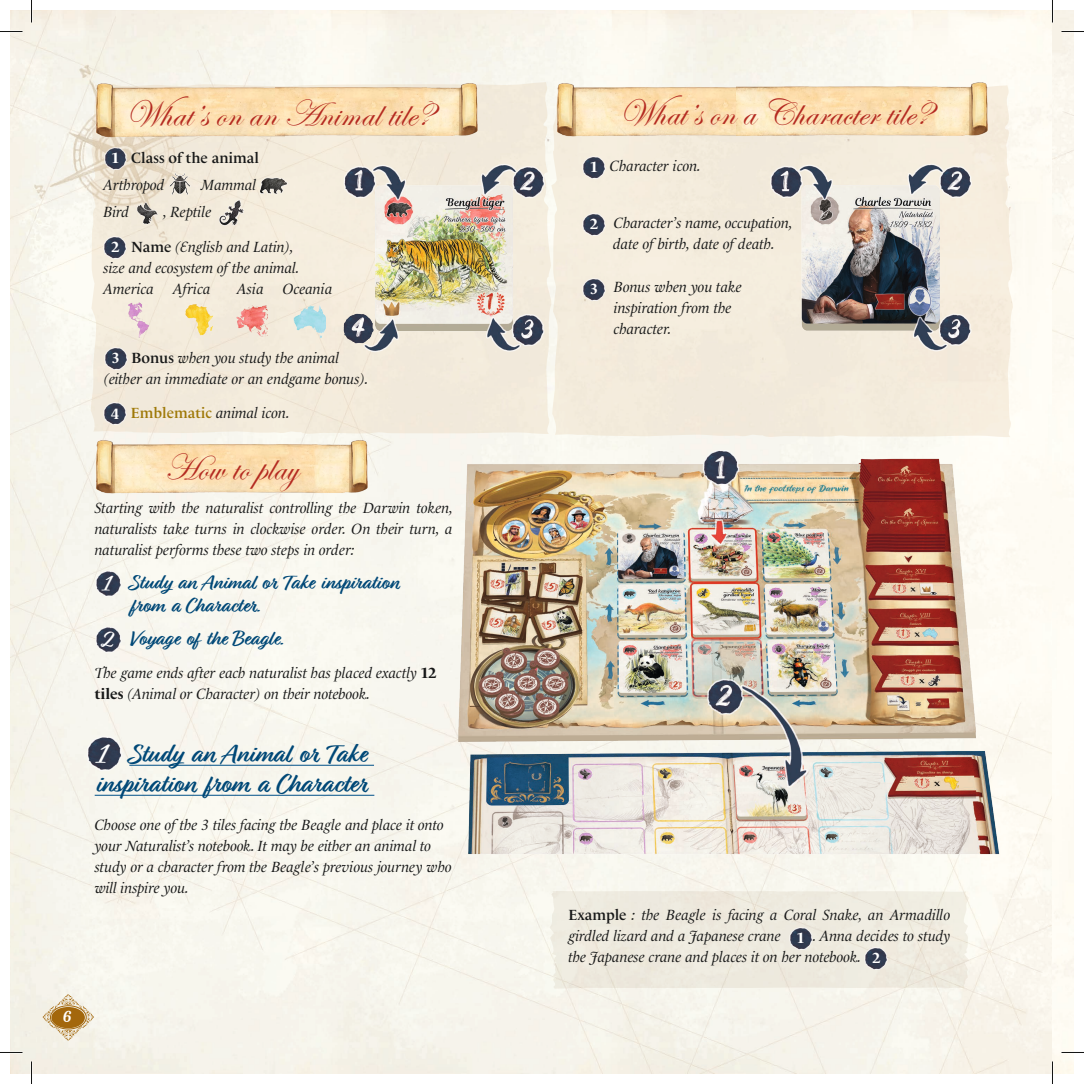
<style>
.page{position:relative;width:1084px;height:1084px;background:#fff}
.page>*{position:absolute;margin:0;border:0;box-sizing:border-box;transform-origin:0 0}
.t1{font:37.5px "Edwardian Script ITC";letter-spacing:.01em;color:#b42a21}
.t2{font:700 27px/30px "Relation";color:#004877}
.t3{font:700 21px/22.5px "Relation";color:#004877}
.t4{font:italic 15px/21px "Le Monde Livre Cla Std";color:#171818}
.t5{font:600 15px/27px "Le Monde Livre Cla Std";color:#171818}
.t6{font:700 15px "Le Monde Livre Cla Std";color:#fff}
.t7{font:15px "Magnolia Script";color:#fff}
.s1{font-weight:700;color:#fff}
.s2{font-weight:400;font-style:italic}
.s3{font-weight:700;font-style:normal;color:#fff}
.s4{font-weight:600;font-style:normal}
.s5{font-weight:600;font-style:normal;color:#9f7908}
.s6{font-size:21.6px;color:#fff}
.s7{font-weight:700;font-style:normal}
.s8{color:#fff}
</style>
<div class="page">
<img style="left:10px;top:10px;width:1063px;height:1063px">
<svg style="left:43px;top:994px;width:51px;height:46px"></svg>
<svg style="left:90px;top:82px;width:461px;height:353px;fill:#f3ebdb"></svg>
<div style="left:551px;top:85px;width:463px;height:353px;background:#f4ecdc"></div>
<img style="left:90px;top:427px;width:298px;height:73px">
<img style="left:90px;top:71px;width:194px;height:73px">
<img style="left:275px;top:70px;width:223px;height:73px">
<div style="left:548px;top:890px;width:421px;height:98px;background:#eeeadf"></div>
<img style="left:319px;top:136px;width:263px;height:266px">
<img style="left:766px;top:153px;width:220px;height:204px">
<img style="left:104px;top:146px;width:23px;height:25px">
<img style="left:165px;top:171px;width:31px;height:31px">
<img style="left:260px;top:170px;width:32px;height:29px">
<img style="left:134px;top:199px;width:28px;height:29px">
<img style="left:218px;top:197px;width:30px;height:33px">
<img style="left:103px;top:401px;width:24px;height:25px">
<img style="left:104px;top:346px;width:23px;height:25px">
<img style="left:582px;top:276px;width:24px;height:26px">
<img style="left:582px;top:155px;width:24px;height:25px">
<img style="left:582px;top:212px;width:24px;height:25px">
<img style="left:104px;top:235px;width:23px;height:25px">
<img style="left:172px;top:300px;width:43px;height:38px">
<img style="left:223px;top:302px;width:44px;height:39px">
<img style="left:282px;top:305px;width:43px;height:32px">
<img style="left:112px;top:299px;width:40px;height:41px">
<img style="left:86px;top:733px;width:37px;height:39px">
<img style="left:551px;top:70px;width:185px;height:73px">
<img style="left:736px;top:70px;width:272px;height:73px">
<hr style="left:129px;top:765px;width:245px;height:1px;background:#005088">
<hr style="left:95px;top:795px;width:279px;height:1px;background:#005088">
<img style="left:95px;top:568px;width:27px;height:29px">
<img style="left:95px;top:624px;width:27px;height:29px">
<img style="left:452px;top:444px;width:563px;height:435px">
<img style="left:789px;top:925px;width:23px;height:25px">
<img style="left:864px;top:945px;width:24px;height:25px">
<hr style="left:0;top:1051px;width:22px;height:2px;background:#fff">
<hr style="left:1061px;top:1051px;width:22px;height:2px;background:#fff">
<hr style="left:1051px;top:0;width:2px;height:23px;background:#fff">
<hr style="left:1051px;top:1061px;width:2px;height:22px;background:#fff">
<svg style="left:0;top:31px;width:22px;height:1px"></svg>
<svg style="left:1061px;top:31px;width:22px;height:1px"></svg>
<svg style="left:0;top:1052px;width:22px;height:1px"></svg>
<svg style="left:1061px;top:1052px;width:22px;height:1px"></svg>
<svg style="left:31px;top:0;width:1px;height:23px"></svg>
<svg style="left:31px;top:1061px;width:1px;height:22px"></svg>
<svg style="left:1052px;top:0;width:1px;height:23px"></svg>
<svg style="left:1052px;top:1061px;width:1px;height:22px"></svg>
<p class="t7" style="left:63px;top:1005px;width:11px">6</p>
<h1 class="t1" style="left:125px;top:93px;width:309px">What’s on an Animal tile?</h1>
<h1 class="t1" style="left:619px;top:92px;width:314px">What’s on a Character tile?</h1>
<p class="t5" style="left:104px;top:144px;width:157px;text-indent:8px"><span class="s1">1</span> Class of the animal<br><span class="s2">Arthropod</span></p>
<p class="t4" style="left:201px;top:174px;width:56px">Mammal</p>
<p class="t4" style="left:104px;top:201px;width:27px">Bird</p>
<p class="t4" style="left:163px;top:201px;width:50px">, Reptile</p>
<p class="t4" style="left:590px;top:155px;width:112px"><span class="s3">1</span> Character icon.</p>
<p class="t4" style="left:590px;top:212px;width:204px"><span class="s3">2</span> Character’s name, occupation,</p>
<p class="t6" style="left:111px;top:238px;width:9px">2</p>
<p class="t4" style="left:613px;top:233px;width:163px">date ofbirth, date ofdeath.</p>
<p class="t4" style="left:104px;top:237px;width:198px;text-indent:28px"><span class="s4">Name</span> (English and Latin), size and ecosystem ofthe animal.<br>America</p>
<p class="t4" style="left:614px;top:276px;width:130px;text-indent:-24px"><span class="s3">3</span> Bonus when you take inspiration from the character.</p>
<p class="t4" style="left:173px;top:279px;width:39px">Africa</p>
<p class="t4" style="left:237px;top:279px;width:28px">Asia</p>
<p class="t4" style="left:283px;top:279px;width:51px">Oceania</p>
<p class="t4" style="left:104px;top:347px;width:266px;text-indent:8px"><span class="s3">3</span> <span class="s4">Bonus</span> when you study the animal (either an immediate or an endgame bonus).</p>
<p class="t4" style="left:111px;top:402px;width:180px"><span class="s3">4</span> <span class="s5">Emblematic</span> animal icon.</p>
<h1 class="t1" style="left:164px;top:446px;width:135px">How to play</h1>
<p class="t4" style="left:95px;top:497px;width:360px;text-align:justify">Starting with the naturalist controlling the Darwin token, naturalists take turns in clockwise order. On their turn, a naturalist performs these two steps in order:</p>
<h3 class="t3" style="left:129px;top:571px;width:271px;text-indent:-28px"><span class="s6">1</span> Study an Animal or Take inspiration from a Character.</h3>
<h3 class="t3" style="left:101px;top:627px;width:184px"><span class="s6">2</span> Voyage of the Beagle.</h3>
<p class="t4" style="left:95px;top:662px;width:343px">The game ends after each naturalist has placed exactly <span class="s7">12 tiles</span> (Animal or Character) on their notebook.</p>
<h2 class="t2" style="left:95px;top:739px;width:273px"><span class="s8">1</span> Study an Animal or Take inspiration from a Character</h2>
<p class="t4" style="left:95px;top:814px;width:358px">Choose one ofthe 3 tiles facing the Beagle and place it onto your Naturalist’s notebook. It may be either an animal to study or a character from the Beagle’s previous journey who will inspire you.</p>
<p class="t4" style="left:568px;top:904px;width:383px;text-align:justify"><span class="s4">Example</span> : the Beagle is facing a Coral Snake, an Armadillo girdled lizard and a Japanese crane <span class="s3">1</span> . Anna decides to study the Japanese crane and places it on her notebook. <span class="s3">2</span></p>
</div>
